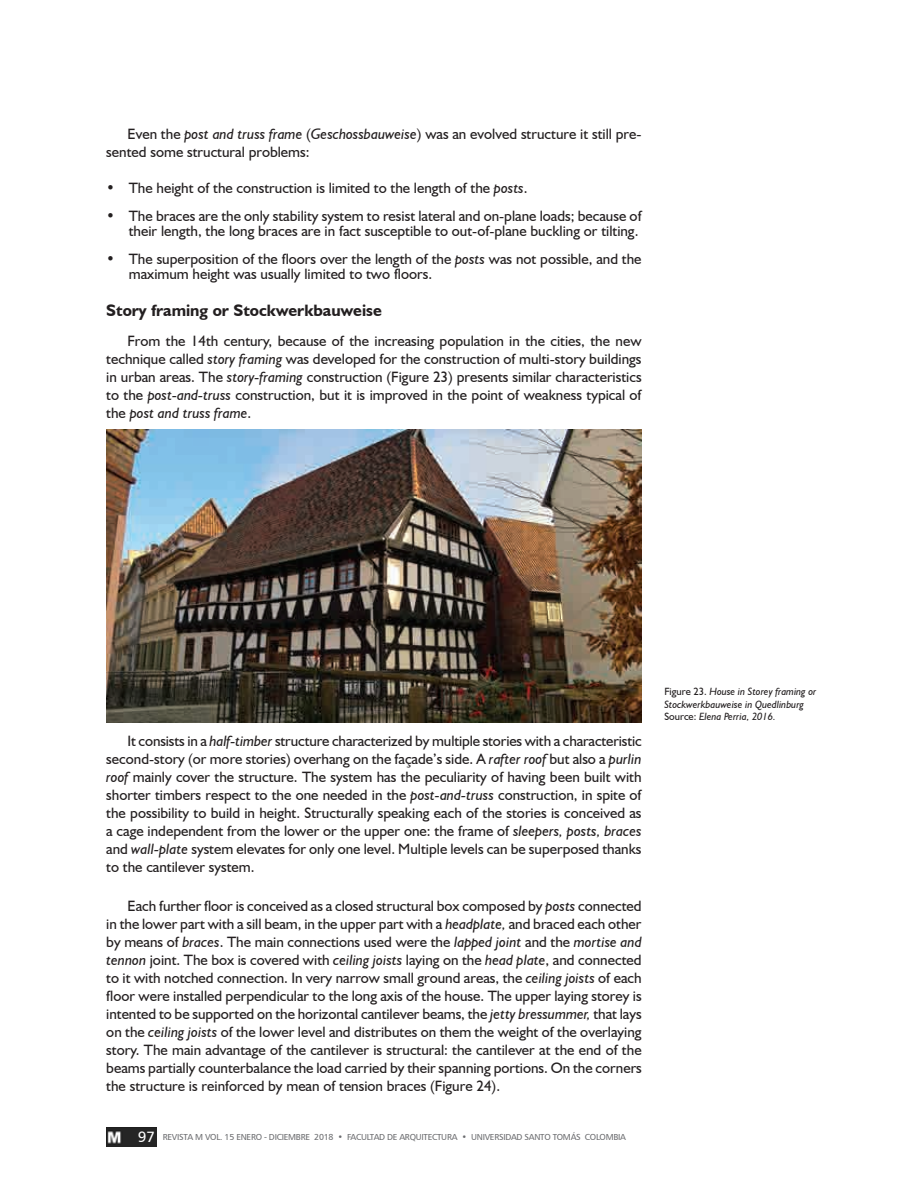
<style>
.page{position:relative;width:918px;height:1188px;background:#fff}
.page>*{position:absolute;margin:0;border:0;box-sizing:border-box;transform-origin:0 0}
.Estilo_T3{font:700 16.5px "Humanist 521 BT";color:#231f20}
.Estilo_texto_interno{font:15px/18px "Humanist 521 BT";color:#231f20;text-align:justify}
.Estilo_Fotos_-_Fuent{font:italic 10.5px/12.6px "Humanist 521 BT";color:#231f20}
.t1{font:8.7px "Humanist 777 BT Roman B";letter-spacing:-.03em;color:#6c6d70}
.s1{font-style:italic}
.s2{font-size:15px;color:#fff}
.s3{font-style:normal}
</style>
<div class="page">
<img style="left:106px;top:429px;width:536px;height:294px">
<img style="left:106px;top:1127px;width:51px;height:20px">
<p class="Estilo_texto_interno" style="left:106px;top:125px;width:537px;text-indent:21px">Even the <span class="s1">post and truss frame</span> (<span class="s1">Geschossbauweise</span>) was an evolved structure it still pre&shy;sented some structural problems:</p>
<p class="Estilo_texto_interno" style="left:106px;top:179px;width:423px">• The height of the construction is limited to the length of the <span class="s1">posts</span>.</p>
<p class="Estilo_texto_interno" style="left:106px;top:208px;width:537px;line-height:15px;text-align:right">• The braces are the only stability system to resist lateral and on-plane loads; because of their length, the long braces are in fact susceptible to out-of-plane buckling or tilting.</p>
<p class="Estilo_texto_interno" style="left:129px;top:251px;width:514px;line-height:15px;text-indent:-22px">• The superposition of the floors over the length of the <span class="s1">posts</span> was not possible, and the maximum height was usually limited to two floors.</p>
<p class="Estilo_T3" style="left:106px;top:300px;width:277px">Story framing or Stockwerkbauweise</p>
<p class="Estilo_texto_interno" style="left:106px;top:332px;width:537px;text-indent:21px">From the 14th century, because of the increasing population in the cities, the new technique called <span class="s1">story framing</span> was developed for the construction of multi-story buildings in urban areas. The <span class="s1">story-framing</span> construction (Figure 23) presents similar characteristics to the <span class="s1">post-and-truss</span> construction, but it is improved in the point of weakness typical of the <span class="s1">post and truss frame</span>.</p>
<p class="Estilo_texto_interno" style="left:106px;top:731px;width:537px;text-indent:21px">It consists in a <span class="s1">half-timber</span> structure characterized by multiple stories with a characteristic second-story (or more stories) overhang on the façade’s side. A <span class="s1">rafter roof</span> but also a <span class="s1">purlin roof</span> mainly cover the structure. The system has the peculiarity of having been built with shorter timbers respect to the one needed in the <span class="s1">post-and-truss</span> construction, in spite of the possibility to build in height. Structurally speaking each of the stories is conceived as a cage independent from the lower or the upper one: the frame of <span class="s1">sleepers, posts, braces </span>and <span class="s1">wall-plate</span> system elevates for only one level. Multiple levels can be superposed thanks to the cantilever system.</p>
<p class="Estilo_texto_interno" style="left:106px;top:896px;width:537px;text-indent:21px">Each further floor is conceived as a closed structural box composed by <span class="s1">posts</span> connected in the lower part with a sill beam, in the upper part with a <span class="s1">headplate,</span> and braced each other by means of <span class="s1">braces</span>. The main connections used were the <span class="s1">lapped joint</span> and the <span class="s1">mortise and tennon</span> joint. The box is covered with <span class="s1">ceiling joists</span> laying on the <span class="s1">head plate</span>, and connected to it with notched connection. In very narrow small ground areas, the <span class="s1">ceiling joists</span> of each floor were installed perpendicular to the long axis of the house. The upper laying storey is intented to be supported on the horizontal cantilever beams, the <span class="s1">jetty bressummer,</span> that lays on the <span class="s1">ceiling joists</span> of the lower level and distributes on them the weight of the overlaying story. The main advantage of the cantilever is structural: the cantilever at the end of the beams partially counterbalance the load carried by their spanning portions. On the corners the structure is reinforced by mean of tension braces (Figure 24).</p>
<p class="t1" style="left:138px;top:1132px;width:490px"><span class="s2">97</span> REVISTA M VOL. 15 ENERO - DICIEMBRE 2018 • FACULTAD DE ARQUITECTURA • UNIVERSIDAD SANTO TOMÁS COLOMBIA</p>
<p class="Estilo_Fotos_-_Fuent" style="left:664px;top:685px;width:154px"><span class="s3">Figure 23.</span> House in Storey framing or<br>Stockwerkbauweise in Quedlinburg</p>
<p class="Estilo_Fotos_-_Fuent" style="left:664px;top:710px;width:113px"><span class="s3">Source:</span> Elena Perria, 2016.</p>
</div>
